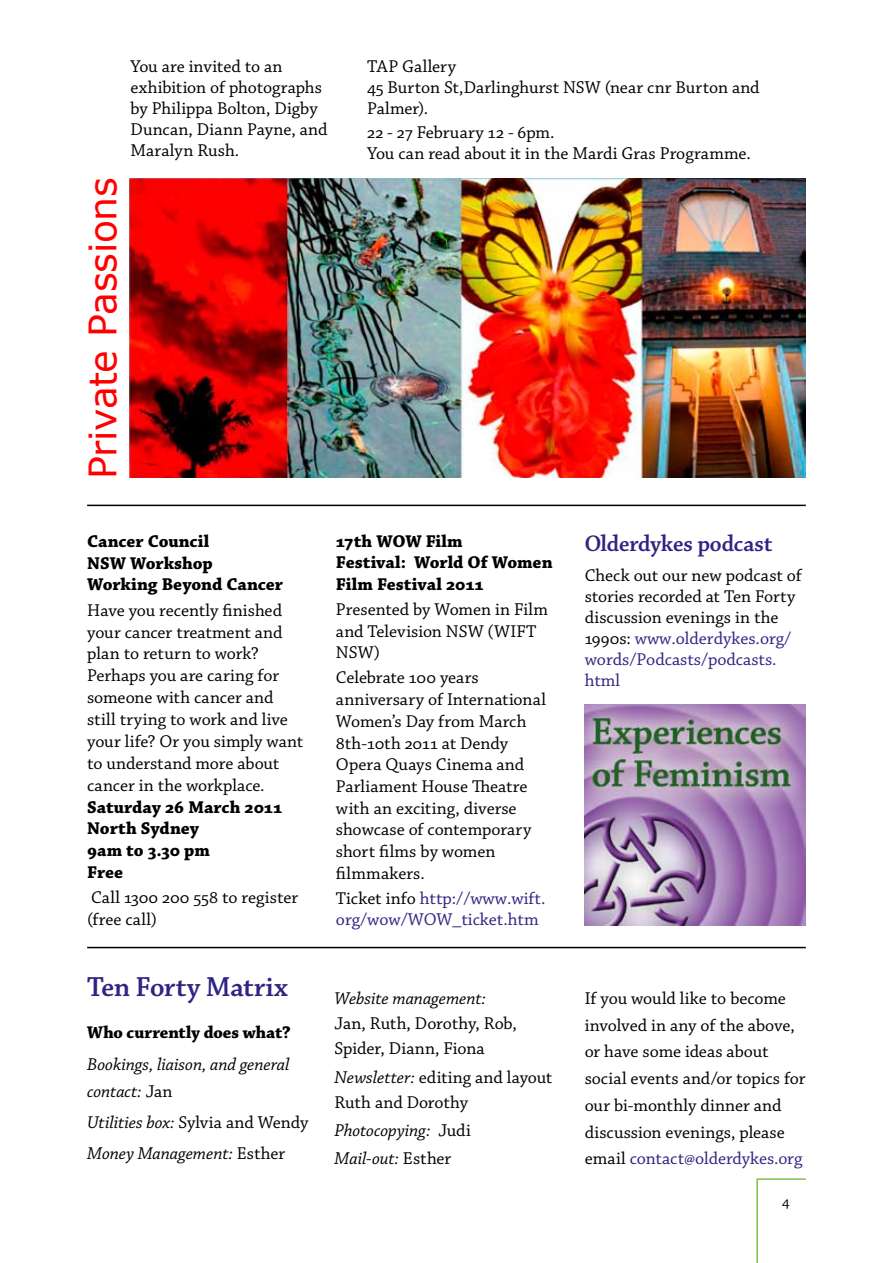
<style>
.page{position:relative;width:893px;height:1263px;background:#fff}
.page>*{position:absolute;margin:0;border:0;box-sizing:border-box;transform-origin:0 0}
.t1{font:37.8px "Verdana";letter-spacing:-.01em;color:#f00}
.t2{font:29.25px "Chaparral Pro Semibold Subh";letter-spacing:.005em;color:#2f2483}
.t3{font:24px "Chaparral Pro Semibold Subh";letter-spacing:-.005em;color:#2f2483}
.t4{font:18px/21px "Chaparral Pro";color:#000}
.t5{font:italic 18px/27px "Chaparral Pro";letter-spacing:-.005em;color:#000}
.t6{font:700 18px/21.9px "Chaparral Pro";color:#000}
.t7{font:18px/21.6px "Chaparral Pro";color:#2f2483}
.t8{font:18px "Chaparral Pro Bold Subh";color:#000}
.t9{font:15px "Chaparral Pro";color:#000}
.s1{font-style:normal}
.s2{color:#000}
.s3{font-style:italic}
.s4{color:#2f2483}
</style>
<div class="page">
<svg style="left:756px;top:1178px;width:50px;height:85px"></svg>
<hr style="left:87px;top:947px;width:719px;height:1px;background:#000">
<hr style="left:87px;top:505px;width:719px;height:1px;background:#000">
<img style="left:130px;top:178px;width:675px;height:300px">
<img style="left:585px;top:704px;width:221px;height:221px">
<h1 class="t1" style="left:79px;top:479px;width:303px;rotate:-90deg">Private Passions</h1>
<p class="t4" style="left:130px;top:57px;width:198px">You are invited to an exhibition of photographs by Philippa Bolton, Digby<br>Duncan, Diann Payne, and<br>Maralyn Rush.</p>
<p class="t4" style="left:367px;top:57px;width:394px">TAP Gallery<br>45 Burton St,Darlinghurst NSW (near cnr Burton and<br>Palmer).</p>
<p class="t4" style="left:367px;top:123px;width:385px">22 - 27 February 12 - 6pm.<br>You can read about it in the Mardi Gras Programme.</p>
<p class="t6" style="left:87px;top:531px;width:197px">Cancer Council<br>NSW Workshop<br>Working Beyond Cancer</p>
<p class="t4" style="left:87px;top:600px;width:218px;line-height:21.9px">Have you recently finished your cancer treatment and plan to return to work?<br>Perhaps you are caring for someone with cancer and still trying to work and live your life? Or you simply want to understand more about cancer in the workplace.</p>
<p class="t6" style="left:87px;top:797px;width:197px">Saturday 26 March 2011<br>North Sydney<br>9am to 3.30 pm<br>Free</p>
<p class="t4" style="left:87px;top:887px;width:212px;line-height:21.9px">Call 1300 200 558 to register (free call)</p>
<h2 class="t2" style="left:87px;top:971px;width:202px">Ten Forty Matrix</h2>
<p class="t8" style="left:87px;top:1023px;width:205px">Who currently does what?</p>
<p class="t5" style="left:87px;top:1051px;width:204px">Bookings, liaison, and general contact: <span class="s1">Jan</span></p>
<p class="t5" style="left:87px;top:1107px;width:223px;line-height:31.2px">Utilities box: <span class="s1">Sylvia and Wendy<br></span>Money Management: <span class="s1">Esther</span></p>
<p class="t6" style="left:336px;top:531px;width:218px">17th WOW Film<br>Festival: World Of Women<br>Film Festival 2011</p>
<p class="t4" style="left:336px;top:599px;width:214px;line-height:21.6px">Presented by Women in Film and Television NSW (WIFT<br>NSW)</p>
<p class="t4" style="left:336px;top:668px;width:212px;line-height:21.6px">Celebrate 100 years anniversary of International<br>Women’s Day from March<br>8th-10th 2011 at Dendy<br>Opera Quays Cinema and<br>Parliament House Theatre with an exciting, diverse showcase of contemporary short films by women filmmakers.   </p>
<p class="t7" style="left:336px;top:888px;width:211px"><span class="s2">Ticket info</span> http://www.wift. org/wow/WOW_ticket.htm</p>
<p class="t5" style="left:334px;top:986px;width:153px">Website management:</p>
<p class="t4" style="left:334px;top:1012px;width:184px;line-height:24.9px">Jan, Ruth, Dorothy, Rob,<br>Spider, Diann, Fiona</p>
<p class="t4" style="left:334px;top:1065px;width:219px;line-height:24.9px"><span class="s3">Newsletter:</span> editing and layout<br>Ruth and Dorothy</p>
<p class="t5" style="left:334px;top:1117px;width:138px;line-height:28.3px">Photocopying: <span class="s1">Judi<br></span>Mail-out: <span class="s1">Esther</span></p>
<h3 class="t3" style="left:585px;top:530px;width:189px">Olderdykes podcast</h3>
<p class="t4" style="left:585px;top:566px;width:219px">Check out our new podcast of stories recorded at Ten Forty discussion evenings in the<br>1990s: <span class="s4">www.olderdykes.org/ words/Podcasts/podcasts. html</span></p>
<p class="t4" style="left:585px;top:986px;width:222px;line-height:26.7px">If you would like to become involved in any of the above, or have some ideas about social events and/or topics for our bi-monthly dinner and discussion evenings, please email <span class="s4">contact@olderdykes.org</span></p>
<p class="t9" style="left:782px;top:1193px;width:9px">4</p>
</div>
